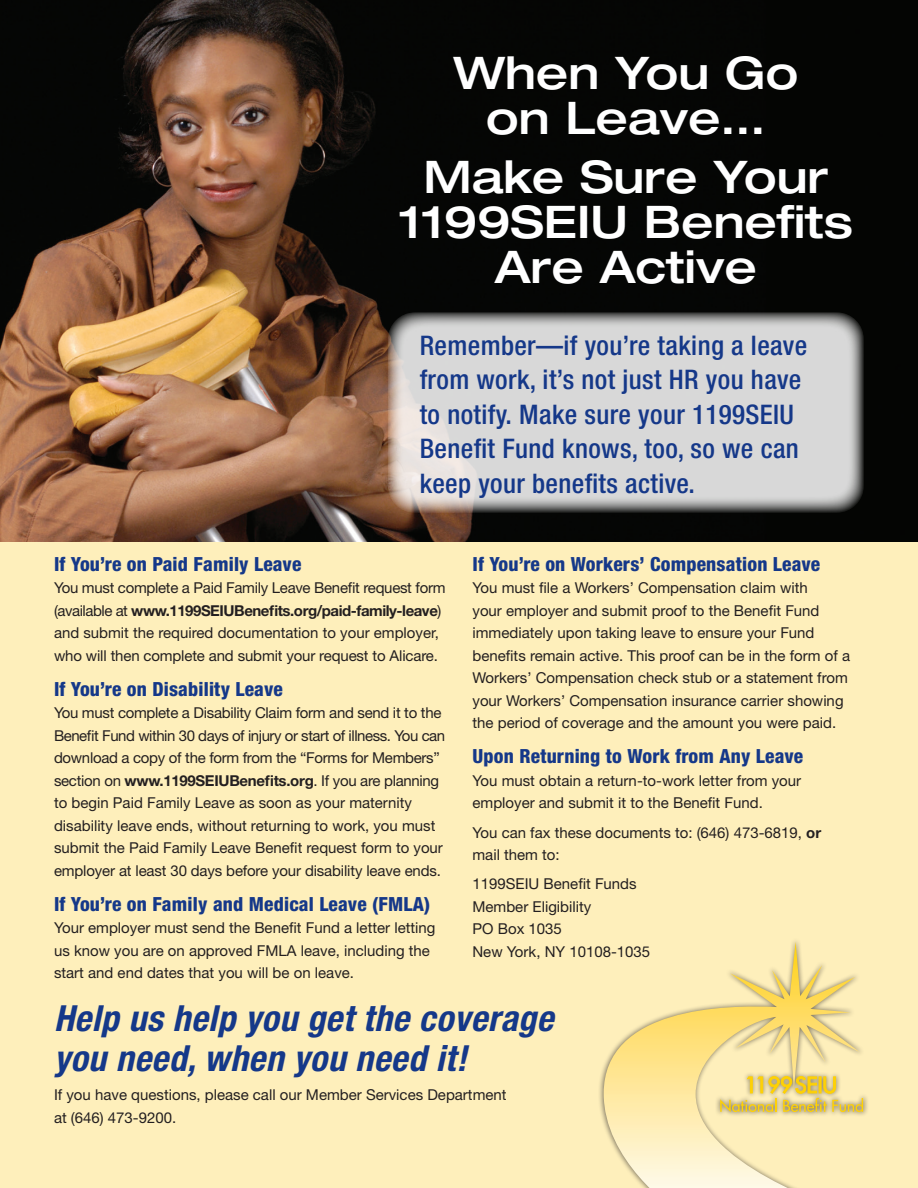
<style>
.page{position:relative;width:918px;height:1188px;background:#fff}
.page>*{position:absolute;margin:0;border:0;box-sizing:border-box;transform-origin:0 0}
.t1{font:500 expanded 45px/45px "Helvetica Neue";color:#fff;text-align:center}
.t2{font:italic 700 condensed 36px/39.6px "Helvetica Neue";letter-spacing:.015em;color:#153889}
.t3{font:500 condensed 27px/34.5px "Helvetica Neue";letter-spacing:.015em;color:#153889}
.t4{font:800 condensed 19.5px "Helvetica Neue";letter-spacing:.01em;color:#153889}
.t5{font:15px/22.5px "Helvetica Neue";color:#231f20}
.s1{font-weight:700}
</style>
<div class="page">
<img style="left:0;top:0;width:918px;height:543px">
<div style="left:0;top:543px;width:918px;height:645px;background:#feefbb"></div>
<svg style="left:388px;top:312px;width:476px;height:201px;background:#cbcac9"></svg>
<div style="left:598px;top:937px;width:271px;height:251px;background:#231f20;opacity:.55"></div>
<svg style="left:604px;top:942px;width:256px;height:246px"></svg>
<svg style="left:720px;top:1076px;width:143px;height:36px"></svg>
<p class="t1" style="left:453px;top:50px;width:347px">When You Go on Leave…</p>
<p class="t1" style="left:399px;top:153px;width:456px">Make Sure Your<br>1199SEIU Benefits<br>Are Active</p>
<p class="t3" style="left:420px;top:327px;width:389px">Remember—if you’re taking a leave from work, it’s not just HR you have to notify. Make sure your 1199SEIU<br>Benefit Fund knows, too, so we can keep your benefits active.</p>
<p class="t4" style="left:54px;top:552px;width:249px">If You’re on Paid Family Leave</p>
<p class="t5" style="left:54px;top:577px;width:393px">You must complete a Paid Family Leave Benefit request form (available at <span class="s1">www.1199SEIUBenefits.org/paid-family-leave</span>) and submit the required documentation to your employer, who will then complete and submit your request to Alicare.</p>
<p class="t4" style="left:54px;top:677px;width:230px">If You’re on Disability Leave</p>
<p class="t5" style="left:54px;top:702px;width:393px">You must complete a Disability Claim form and send it to the Benefit Fund within 30 days of injury or start of illness. You can download a copy of the form from the “Forms for Members” section on <span class="s1">www.1199SEIUBenefits.org</span>. If you are planning to begin Paid Family Leave as soon as your maternity disability leave ends, without returning to work, you must submit the Paid Family Leave Benefit request form to your employer at least 30 days before your disability leave ends.</p>
<p class="t4" style="left:54px;top:892px;width:378px">If You’re on Family and Medical Leave (FMLA)</p>
<p class="t5" style="left:54px;top:917px;width:383px">Your employer must send the Benefit Fund a letter letting us know you are on approved FMLA leave, including the start and end dates that you will be on leave.</p>
<p class="t4" style="left:472px;top:552px;width:349px">If You’re on Workers’ Compensation Leave</p>
<p class="t5" style="left:472px;top:577px;width:379px">You must file a Workers’ Compensation claim with<br>your employer and submit proof to the Benefit Fund immediately upon taking leave to ensure your Fund benefits remain active. This proof can be in the form of a Workers’ Compensation check stub or a statement from your Workers’ Compensation insurance carrier showing the period of coverage and the amount you were paid.</p>
<p class="t4" style="left:472px;top:744px;width:332px">Upon Returning to Work from Any Leave</p>
<p class="t5" style="left:472px;top:769px;width:330px">You must obtain a return-to-work letter from your employer and submit it to the Benefit Fund.</p>
<p class="t5" style="left:472px;top:821px;width:350px">You can fax these documents to: (646) 473-6819, <span class="s1">or </span>mail them to:</p>
<p class="t5" style="left:473px;top:873px;width:179px">1199SEIU Benefit Funds<br>Member Eligibility<br>PO Box 1035<br>New York, NY 10108-1035</p>
<p class="t2" style="left:54px;top:998px;width:501px">Help us help you get the coverage you need, when you need it!</p>
<p class="t5" style="left:54px;top:1083px;width:454px">If you have questions, please call our Member Services Department at (646) 473-9200.</p>
</div>
